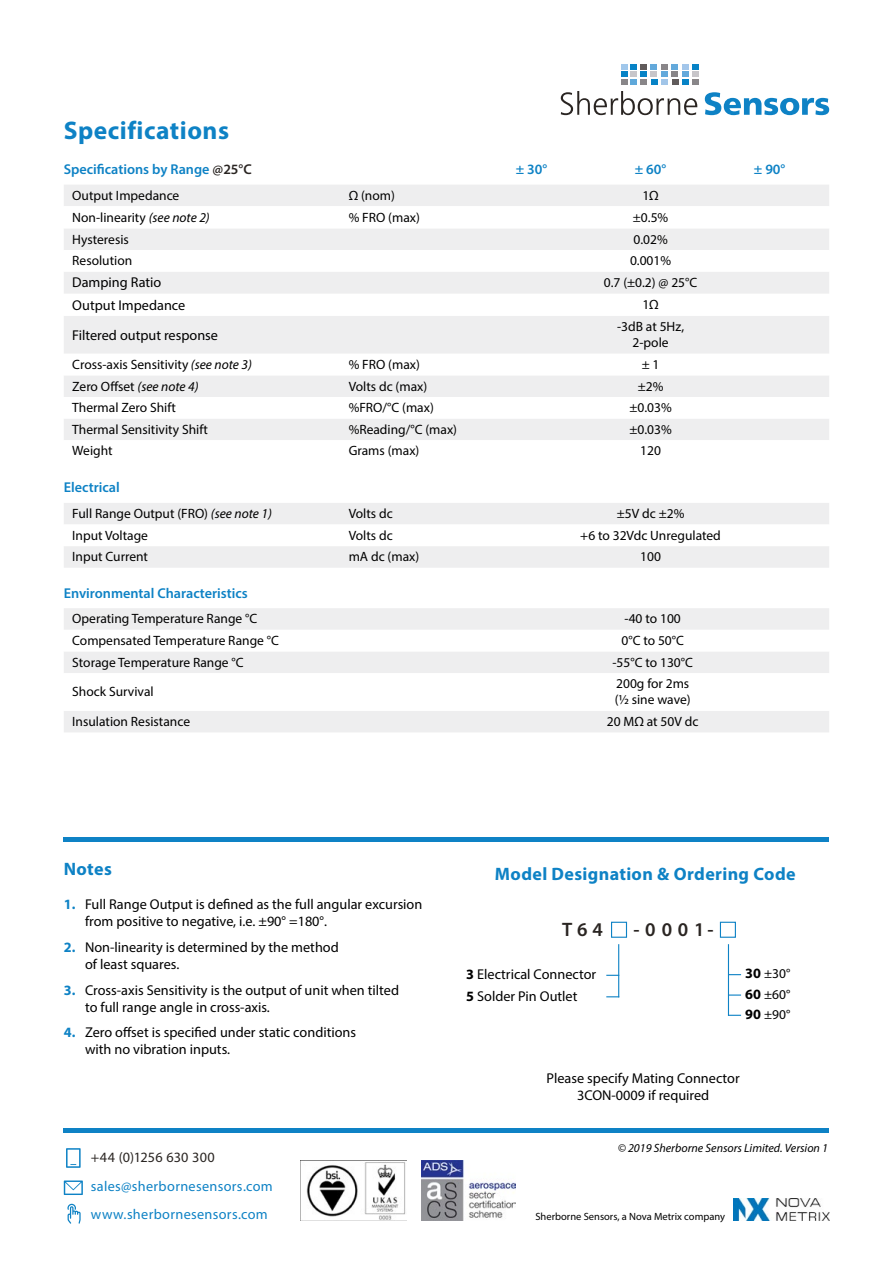
<style>
.page{position:relative;width:893px;height:1263px;background:#fff}
.page>*{position:absolute;margin:0;border:0;box-sizing:border-box;transform-origin:0 0}
.Section_Title{font:700 25.5px "Myriad Pro";letter-spacing:.02em;color:#0e82c5}
.t1{font:600 19.5px "Myriad Pro";color:#2a2522}
.Section_title_small{font:700 18px "Myriad Pro";letter-spacing:.02em;color:#0e82c5}
.t2{font:14.25px/17.1px "Myriad Pro";color:#000}
.Table_Spec_Subtitles{font:600 14.25px "Myriad Pro";color:#0e82c5}
.t3{font:14.25px/28.3px "Myriad Pro";letter-spacing:.025em;color:#0e82c5}
.t4{font:14.25px "Myriad Pro";letter-spacing:.015em;color:#2a2522}
.Table_Header_Value{font:600 14.25px "Myriad Pro";color:#0e82c5}
.t5{font:13.5px/16.2px "Myriad Pro";color:#000}
.t6{font:italic 12px "Myriad Pro";color:#000}
.t7{font:10.5px "Myriad Pro";color:#000}
.s1{color:#2a2522}
.s2{font-style:italic}
.s3{font-weight:700;color:#0e82c5}
.s4{font-weight:700}
.s5{font-weight:700;font-size:14.25px}
</style>
<div class="page">
<svg style="left:561px;top:91px;width:136px;height:24px"></svg>
<svg style="left:705px;top:92px;width:124px;height:23px"></svg>
<svg style="left:621px;top:64px;width:77px;height:21px"></svg>
<hr style="left:64px;top:837px;width:765px;height:4px;background:#0e82c5">
<hr style="left:728px;top:944px;width:1px;height:72px;background:#0e82c5">
<svg style="left:729px;top:974px;width:12px;height:1px"></svg>
<svg style="left:729px;top:994px;width:12px;height:2px"></svg>
<div style="left:720px;top:922px;width:16px;height:16px;border:1px solid #0e82c5"></div>
<div style="left:611px;top:922px;width:16px;height:16px;border:1px solid #0e82c5"></div>
<hr style="left:618px;top:944px;width:1px;height:53px;background:#0e82c5">
<svg style="left:606px;top:975px;width:12px;height:1px"></svg>
<svg style="left:606px;top:996px;width:12px;height:1px"></svg>
<svg style="left:729px;top:1015px;width:12px;height:1px"></svg>
<div style="left:64px;top:608px;width:765px;height:124px;background:#eeeeef"></div>
<svg style="left:64px;top:630px;width:765px;height:81px"></svg>
<div style="left:64px;top:185px;width:765px;height:21px;background:#eeeeef"></div>
<svg style="left:64px;top:229px;width:765px;height:211px;fill:#eeeeef"></svg>
<div style="left:64px;top:503px;width:765px;height:65px;background:#eeeeef"></div>
<svg style="left:64px;top:524px;width:765px;height:22px"></svg>
<img style="left:306px;top:1162px;width:100px;height:58px">
<img style="left:733px;top:1199px;width:96px;height:21px">
<svg style="left:66px;top:1148px;width:15px;height:20px"></svg>
<svg style="left:64px;top:1180px;width:19px;height:15px"></svg>
<svg style="left:67px;top:1204px;width:14px;height:20px"></svg>
<div style="left:64px;top:1128px;width:765px;height:5px;background:#0e82c5"></div>
<img style="left:422px;top:1160px;width:93px;height:60px">
<p class="Section_Title" style="left:64px;top:114px;width:167px">Specifications</p>
<p class="Table_Spec_Subtitles" style="left:64px;top:160px;width:190px">Specifications by Range <span class="s1">@25°C</span></p>
<p class="Table_Header_Value" style="left:516px;top:160px;width:33px">± 30°</p>
<p class="Table_Header_Value" style="left:635px;top:160px;width:33px">± 60°</p>
<p class="Table_Header_Value" style="left:754px;top:160px;width:33px">± 90°</p>
<p class="t5" style="left:72px;top:187px;width:109px">Output Impedance</p>
<p class="t5" style="left:349px;top:187px;width:48px">Ω (nom)</p>
<p class="t5" style="left:642px;top:187px;width:18px">1Ω</p>
<p class="t5" style="left:72px;top:209px;width:139px">Non-linearity <span class="s2">(see note 2)</span></p>
<p class="t5" style="left:349px;top:209px;width:73px">% FRO (max)</p>
<p class="t5" style="left:633px;top:209px;width:37px">±0.5%</p>
<p class="t5" style="left:72px;top:231px;width:58px">Hysteresis</p>
<p class="t5" style="left:633px;top:231px;width:36px">0.02%</p>
<p class="t5" style="left:72px;top:252px;width:61px">Resolution</p>
<p class="t5" style="left:630px;top:252px;width:43px">0.001%</p>
<p class="t2" style="left:72px;top:274px;width:91px">Damping Ratio</p>
<p class="t5" style="left:604px;top:274px;width:95px">0.7 (±0.2) @ 25°C</p>
<p class="t2" style="left:72px;top:296px;width:115px">Output Impedance</p>
<p class="t5" style="left:642px;top:296px;width:18px">1Ω</p>
<p class="t2" style="left:72px;top:326px;width:147px">Filtered output response</p>
<p class="t5" style="left:617px;top:318px;width:69px;text-align:center">-3dB at 5Hz,<br>2-pole</p>
<p class="t5" style="left:72px;top:356px;width:181px">Cross-axis Sensitivity <span class="s2">(see note 3)</span></p>
<p class="t5" style="left:349px;top:356px;width:73px">% FRO (max)</p>
<p class="t5" style="left:642px;top:356px;width:19px">± 1</p>
<p class="t5" style="left:72px;top:378px;width:128px">Zero Offset <span class="s2">(see note 4)</span></p>
<p class="t5" style="left:349px;top:378px;width:80px">Volts dc (max)</p>
<p class="t5" style="left:638px;top:378px;width:27px">±2%</p>
<p class="t5" style="left:72px;top:399px;width:105px">Thermal Zero Shift</p>
<p class="t5" style="left:349px;top:399px;width:87px">%FRO/°C (max)</p>
<p class="t5" style="left:629px;top:399px;width:44px">±0.03%</p>
<p class="t5" style="left:72px;top:421px;width:137px">Thermal Sensitivity Shift</p>
<p class="t5" style="left:349px;top:421px;width:110px">%Reading/°C (max)</p>
<p class="t5" style="left:629px;top:421px;width:44px">±0.03%</p>
<p class="t5" style="left:72px;top:443px;width:42px">Weight</p>
<p class="t5" style="left:349px;top:443px;width:72px">Grams (max)</p>
<p class="t5" style="left:640px;top:443px;width:22px">120</p>
<p class="Table_Spec_Subtitles" style="left:64px;top:478px;width:57px">Electrical</p>
<p class="t5" style="left:72px;top:505px;width:201px">Full Range Output (FRO) <span class="s2">(see note 1)</span></p>
<p class="t5" style="left:349px;top:505px;width:46px">Volts dc</p>
<p class="t5" style="left:617px;top:505px;width:69px">±5V dc ±2%</p>
<p class="t5" style="left:72px;top:527px;width:77px">Input Voltage</p>
<p class="t5" style="left:349px;top:527px;width:46px">Volts dc</p>
<p class="t5" style="left:580px;top:527px;width:142px">+6 to 32Vdc Unregulated</p>
<p class="t5" style="left:72px;top:548px;width:77px">Input Current</p>
<p class="t5" style="left:349px;top:548px;width:72px">mA dc (max)</p>
<p class="t5" style="left:640px;top:548px;width:22px">100</p>
<p class="Table_Spec_Subtitles" style="left:64px;top:584px;width:186px">Environmental Characteristics</p>
<p class="t5" style="left:72px;top:611px;width:187px">Operating Temperature Range °C</p>
<p class="t5" style="left:625px;top:611px;width:58px">-40 to 100</p>
<p class="t5" style="left:72px;top:632px;width:208px">Compensated Temperature Range °C</p>
<p class="t5" style="left:621px;top:632px;width:64px">0°C to 50°C</p>
<p class="t5" style="left:72px;top:654px;width:173px">Storage Temperature Range °C</p>
<p class="t5" style="left:612px;top:654px;width:82px">-55°C to 130°C</p>
<p class="t5" style="left:72px;top:683px;width:83px">Shock Survival</p>
<p class="t5" style="left:615px;top:675px;width:77px">200g for 2ms (½ sine wave)</p>
<p class="t5" style="left:72px;top:713px;width:119px">Insulation Resistance</p>
<p class="t5" style="left:607px;top:713px;width:93px">20 MΩ at 50V dc</p>
<p class="Section_title_small" style="left:64px;top:857px;width:50px">Notes</p>
<p class="t2" style="left:85px;top:896px;width:339px;text-indent:-21px"><span class="s3">1.</span> Full Range Output is defined as the full angular excursion from positive to negative, i.e. ±90° =180°.</p>
<p class="t2" style="left:85px;top:938px;width:255px;text-indent:-21px"><span class="s3">2.</span> Non-linearity is determined by the method of least squares.</p>
<p class="t2" style="left:85px;top:981px;width:316px;text-indent:-21px"><span class="s3">3.</span> Cross-axis Sensitivity is the output of unit when tilted to full range angle in cross-axis.</p>
<p class="t2" style="left:85px;top:1024px;width:273px;text-indent:-21px"><span class="s3">4.</span> Zero offset is specified under static conditions with no vibration inputs.</p>
<p class="t4" style="left:91px;top:1148px;width:126px">+44 (0)1256 630 300</p>
<p class="t3" style="left:91px;top:1172px;width:183px">sales@sherbornesensors.com www.sherbornesensors.com</p>
<p class="Section_title_small" style="left:495px;top:862px;width:302px">Model Designation &amp; Ordering Code</p>
<p class="t1" style="left:562px;top:917px;width:42px">T64</p>
<p class="t1" style="left:634px;top:917px;width:81px">- 0 0 0 1-</p>
<p class="t2" style="left:466px;top:966px;width:131px"><span class="s4">3</span> Electrical Connector</p>
<p class="t5" style="left:745px;top:965px;width:47px"><span class="s5">30</span> ±30°</p>
<p class="t2" style="left:466px;top:987px;width:113px"><span class="s4">5</span> Solder Pin Outlet</p>
<p class="t5" style="left:745px;top:986px;width:47px"><span class="s5">60</span> ±60°</p>
<p class="t5" style="left:745px;top:1006px;width:47px"><span class="s5">90</span> ±90°</p>
<p class="t2" style="left:547px;top:1070px;width:195px;text-align:center">Please specify Mating Connector<br>3CON-0009 if required</p>
<p class="t6" style="left:618px;top:1140px;width:212px">© 2019 Sherborne Sensors Limited. Version 1</p>
<p class="t7" style="left:535px;top:1210px;width:191px">Sherborne Sensors, a Nova Metrix company</p>
</div>
